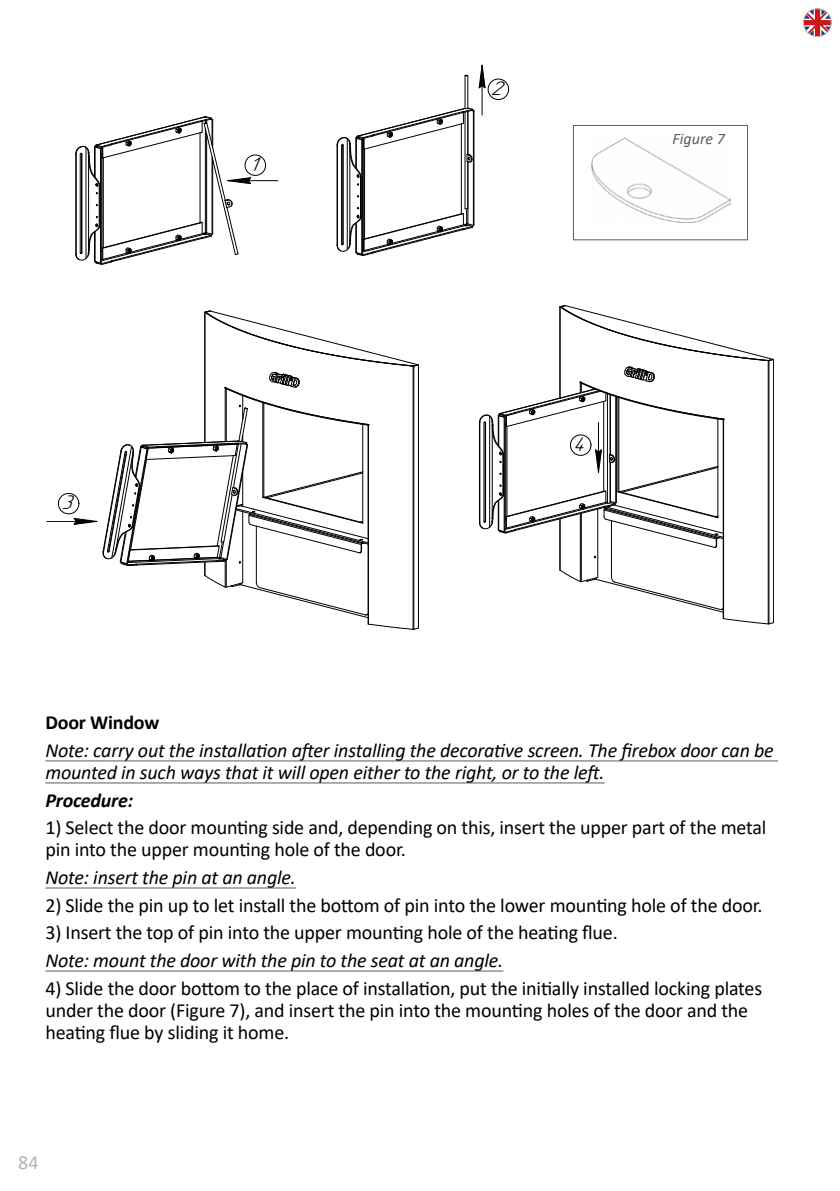
<style>
.page{position:relative;width:840px;height:1191px;background:#fff}
.page>*{position:absolute;margin:0;border:0;box-sizing:border-box;transform-origin:0 0}
.t1{font:20px/22px "Calibri";letter-spacing:-.01em;color:#000}
.t2{font:italic 20px/22px "Calibri";letter-spacing:-.01em;color:#000}
.t3{font:700 20px "Calibri";letter-spacing:-.01em;color:#000}
.t4{font:italic 700 20px "Calibri";letter-spacing:-.01em;color:#000}
.t5{font:20px "Calibri";color:#b3b2b2}
.t6{font:italic 19.8px "GOST Type A";color:#000;scale:1.24 1}
.t7{font:italic 16px "Calibri";color:#5c5c5b}
</style>
<div class="page">
<svg style="left:804px;top:8px;width:27px;height:28px"></svg>
<div style="left:802px;top:9px;width:29px;height:28px;border:1px solid #b7b6b6;border-radius:50%"></div>
<hr style="left:772px;top:359px;width:1px;height:263px;background:#000">
<hr style="left:722px;top:419px;width:1px;height:199px;background:#000">
<hr style="left:768px;top:361px;width:1px;height:263px;background:#000">
<hr style="left:767px;top:361px;width:1px;height:263px;background:#000">
<hr style="left:580px;top:513px;width:1px;height:68px;background:#000">
<hr style="left:579px;top:513px;width:1px;height:68px;background:#000">
<hr style="left:559px;top:519px;width:1px;height:51px;background:#000">
<hr style="left:610px;top:520px;width:1px;height:57px;background:#000">
<svg style="left:559px;top:569px;width:214px;height:55px"></svg>
<hr style="left:597px;top:509px;width:1px;height:68px;background:#000">
<svg style="left:479px;top:305px;width:294px;height:243px"></svg>
<hr style="left:597px;top:422px;width:1px;height:50px;background:#000">
<svg style="left:58px;top:310px;width:361px;height:320px"></svg>
<hr style="left:47px;top:521px;width:50px;height:1px;background:#000">
<svg style="left:75px;top:116px;width:191px;height:149px"></svg>
<hr style="left:228px;top:180px;width:50px;height:1px;background:#000">
<hr style="left:362px;top:140px;width:1px;height:114px;background:#000">
<hr style="left:361px;top:140px;width:1px;height:114px;background:#000">
<hr style="left:363px;top:145px;width:1px;height:98px;background:#000">
<hr style="left:473px;top:111px;width:1px;height:114px;background:#000">
<hr style="left:336px;top:145px;width:1px;height:100px;background:#000">
<hr style="left:337px;top:145px;width:1px;height:100px;background:#000">
<hr style="left:360px;top:177px;width:1px;height:40px;background:#000">
<hr style="left:349px;top:148px;width:1px;height:92px;background:#000">
<hr style="left:347px;top:139px;width:1px;height:111px;background:#000">
<hr style="left:341px;top:145px;width:1px;height:99px;background:#000">
<hr style="left:342px;top:145px;width:1px;height:99px;background:#000">
<hr style="left:464px;top:76px;width:1px;height:32px;background:#000">
<hr style="left:464px;top:112px;width:1px;height:97px;background:#000">
<hr style="left:467px;top:76px;width:1px;height:32px;background:#000">
<hr style="left:461px;top:124px;width:1px;height:90px;background:#000">
<hr style="left:467px;top:162px;width:1px;height:62px;background:#000">
<hr style="left:364px;top:149px;width:1px;height:90px;background:#000">
<svg style="left:336px;top:206px;width:138px;height:50px"></svg>
<svg style="left:336px;top:107px;width:138px;height:79px"></svg>
<svg style="left:478px;top:65px;width:30px;height:35px"></svg>
<hr style="left:481px;top:65px;width:1px;height:50px;background:#000">
<img style="left:591px;top:138px;width:139px;height:84px">
<div style="left:573px;top:125px;width:174px;height:115px;border:1px solid #5c5c5b"></div>
<hr style="left:45px;top:760px;width:732px;height:1px;background:#5c5c5b">
<hr style="left:45px;top:782px;width:559px;height:1px;background:#5c5c5b">
<hr style="left:45px;top:887px;width:251px;height:1px;background:#5c5c5b">
<hr style="left:45px;top:970px;width:458px;height:1px;background:#5c5c5b">
<p class="t6" style="left:61px;top:492px;width:16px">3</p>
<p class="t6" style="left:249px;top:154px;width:14px">1</p>
<p class="t6" style="left:490px;top:78px;width:17px">2</p>
<p class="t7" style="left:672px;top:127px;width:54px">Figure 7</p>
<p class="t6" style="left:572px;top:434px;width:17px">4</p>
<p class="t3" style="left:45px;top:708px;width:115px">Door Window</p>
<p class="t2" style="left:45px;top:738px;width:729px">Note: carry out the installation after installing the decorative screen. The firebox door can be mounted in such ways that it will open either to the right, or to the left.</p>
<p class="t4" style="left:45px;top:786px;width:89px">Procedure:</p>
<p class="t1" style="left:45px;top:816px;width:722px">1) Select the door mounting side and, depending on this, insert the upper part of the metal pin into the upper mounting hole of the door.</p>
<p class="t2" style="left:45px;top:865px;width:252px">Note: insert the pin at an angle.</p>
<p class="t1" style="left:45px;top:893px;width:718px">2) Slide the pin up to let install the bottom of pin into the lower mounting hole of the door.</p>
<p class="t1" style="left:45px;top:921px;width:573px">3) Insert the top of pin into the upper mounting hole of the heating flue.</p>
<p class="t2" style="left:45px;top:948px;width:459px">Note: mount the door with the pin to the seat at an angle.</p>
<p class="t1" style="left:45px;top:976px;width:718px">4) Slide the door bottom to the place of installation, put the initially installed locking plates under the door (Figure 7), and insert the pin into the mounting holes of the door and the heating flue by sliding it home.</p>
<p class="t5" style="left:18px;top:1148px;width:22px">84</p>
</div>
